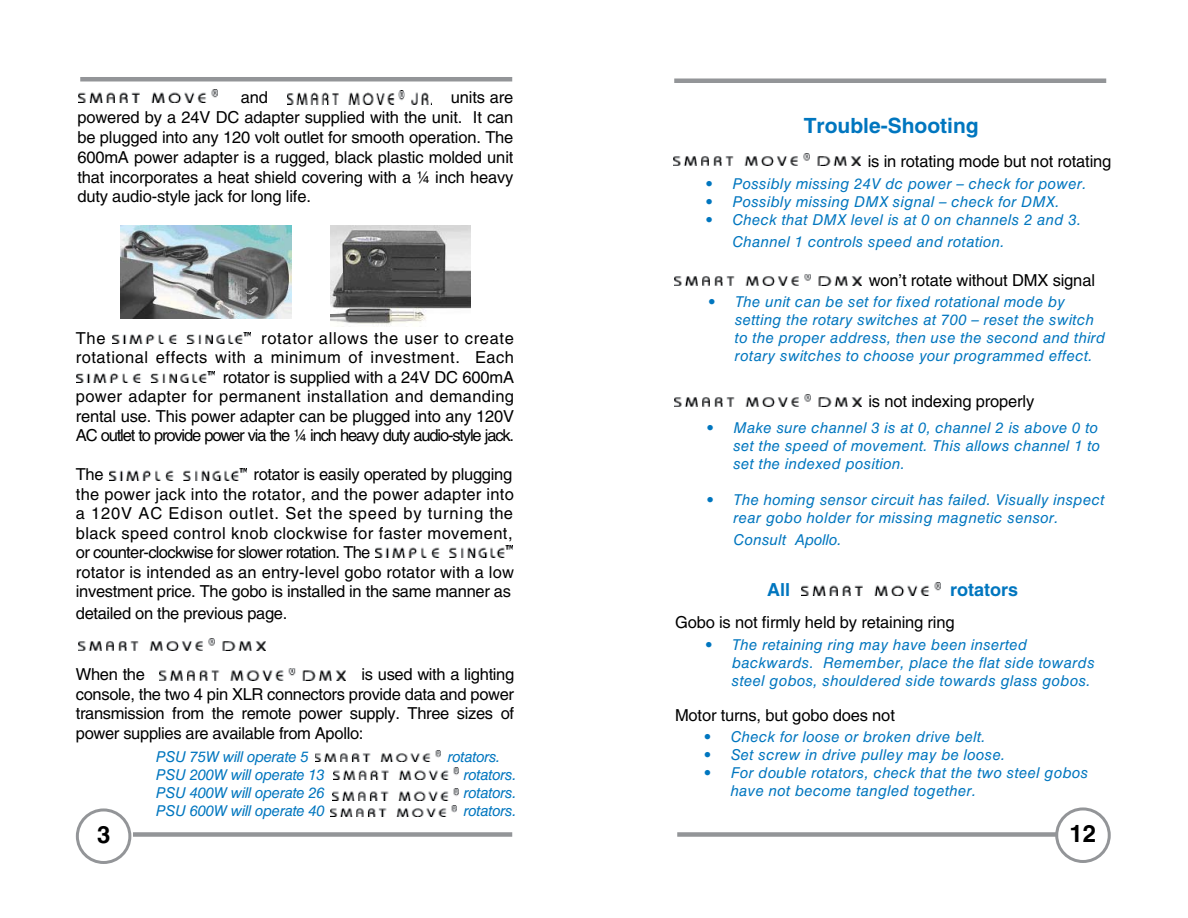
<style>
.page{position:relative;width:1188px;height:918px;background:#fff}
.page>*{position:absolute;margin:0;border:0;box-sizing:border-box;transform-origin:0 0}
.t1{font:700 24px "Helvetica LT Std";color:#000}
.t2{font:700 21px "Helvetica LT Std";color:#0076bf}
.t3{font:700 18px "Helvetica LT Std";color:#0076bf}
.t4{font:16.5px/19.5px "Helvetica LT Std";letter-spacing:-.01em;color:#000;text-align:justify}
.t5{font:16.5px/19.5px "Helvetica LT Std";letter-spacing:.01em;color:#000}
.t6{font:italic 15px/18px "Helvetica LT Std";letter-spacing:.02em;color:#0076bf}
.t7{font:italic 15px "Helvetica LT Std";letter-spacing:-.02em;color:#0076bf}
</style>
<div class="page">
<hr style="left:80px;top:77px;width:432px;height:4px;background:#939598">
<div style="left:674px;top:78px;width:432px;height:5px;background:#939598"></div>
<div style="left:133px;top:832px;width:379px;height:5px;background:#939598"></div>
<div style="left:677px;top:832px;width:379px;height:5px;background:#939598"></div>
<div style="left:1055px;top:807px;width:56px;height:56px;border:3px solid #939598;border-radius:50%"></div>
<div style="left:76px;top:808px;width:55px;height:56px;border:3px solid #939598;border-radius:50%"></div>
<img style="left:79px;top:89px;width:139px;height:13px">
<img style="left:288px;top:91px;width:144px;height:13px">
<img style="left:113px;top:332px;width:137px;height:12px">
<img style="left:77px;top:371px;width:137px;height:12px">
<img style="left:109px;top:469px;width:138px;height:11px">
<img style="left:375px;top:546px;width:138px;height:11px">
<img style="left:79px;top:639px;width:186px;height:12px">
<img style="left:159px;top:668px;width:187px;height:12px">
<img style="left:315px;top:750px;width:125px;height:12px">
<img style="left:333px;top:768px;width:126px;height:11px">
<img style="left:333px;top:788px;width:125px;height:12px">
<img style="left:674px;top:154px;width:187px;height:12px">
<img style="left:674px;top:274px;width:187px;height:12px">
<img style="left:674px;top:395px;width:187px;height:12px">
<img style="left:802px;top:583px;width:139px;height:13px">
<img style="left:330px;top:225px;width:141px;height:102px">
<img style="left:120px;top:225px;width:172px;height:94px">
<img style="left:331px;top:805px;width:125px;height:12px">
<p class="t4" style="left:77px;top:88px;width:438px;text-indent:374px">units are powered by a 24V DC adapter supplied with the unit. It can be plugged into any 120 volt outlet for smooth operation. The 600mA power adapter is a rugged, black plastic molded unit that incorporates a heat shield covering with a ¼ inch heavy duty audio-style jack for long life.</p>
<p class="t4" style="left:241px;top:88px;width:29px">and</p>
<p class="t4" style="left:76px;top:328px;width:31px">The</p>
<p class="t4" style="left:76px;top:328px;width:440px;text-align:right">rotator allows the user to create<br>rotational effects with a minimum of investment. Each rotator is supplied with a 24V DC 600mA<br>power adapter for permanent installation and demanding rental use. This power adapter can be plugged into any 120V AC outlet to provide power via the ¼ inch heavy duty audio-style jack.</p>
<p class="t4" style="left:76px;top:465px;width:29px">The</p>
<p class="t5" style="left:76px;top:465px;width:440px;text-indent:178px">rotator is easily operated by plugging the power jack into the rotator, and the power adapter into a 120V AC Edison outlet. Set the speed by turning the black speed control knob clockwise for faster movement, or counter-clockwise for slower rotation. The<br>rotator is intended as an entry-level gobo rotator with a low investment price. The gobo is installed in the same manner as</p>
<p class="t4" style="left:76px;top:603px;width:213px">detailed on the previous page.</p>
<p class="t4" style="left:76px;top:665px;width:440px;text-indent:286px">is used with a lighting console, the two 4 pin XLR connectors provide data and power transmission from the remote power supply. Three sizes of power supplies are available from Apollo:</p>
<p class="t7" style="left:156px;top:748px;width:154px">PSU 75W will operate 5</p>
<p class="t7" style="left:448px;top:748px;width:54px">rotators.</p>
<p class="t7" style="left:156px;top:766px;width:171px">PSU 200W will operate 13</p>
<p class="t7" style="left:464px;top:766px;width:54px">rotators.</p>
<p class="t7" style="left:156px;top:784px;width:171px">PSU 400W will operate 26</p>
<p class="t7" style="left:464px;top:784px;width:54px">rotators.</p>
<p class="t7" style="left:156px;top:802px;width:171px">PSU 600W will operate 40</p>
<p class="t7" style="left:464px;top:802px;width:54px">rotators.</p>
<p class="t4" style="left:76px;top:665px;width:71px">When the</p>
<p class="t2" style="left:804px;top:112px;width:176px">Trouble-Shooting</p>
<p class="t4" style="left:868px;top:152px;width:245px">is in rotating mode but not rotating</p>
<p class="t6" style="left:705px;top:175px;width:383px">• Possibly missing 24V dc power – check for power.</p>
<p class="t6" style="left:705px;top:193px;width:356px">• Possibly missing DMX signal – check for DMX.</p>
<p class="t6" style="left:732px;top:209px;width:350px;line-height:21.6px;text-indent:-27px">• Check that DMX level is at 0 on channels 2 and 3.<br>Channel 1 controls speed and rotation.</p>
<p class="t4" style="left:869px;top:271px;width:228px">won’t rotate without DMX signal</p>
<p class="t6" style="left:735px;top:293px;width:372px;text-indent:-27px">• The unit can be set for fixed rotational mode by setting the rotary switches at 700 – reset the switch to the proper address, then use the second and third rotary switches to choose your programmed effect.</p>
<p class="t4" style="left:868px;top:391px;width:167px">is not indexing properly</p>
<p class="t6" style="left:733px;top:419px;width:368px;text-indent:-27px">• Make sure channel 3 is at 0, channel 2 is above 0 to set the speed of movement. This allows channel 1 to set the indexed position.</p>
<p class="t6" style="left:733px;top:491px;width:373px;text-indent:-27px">• The homing sensor circuit has failed. Visually inspect rear gobo holder for missing magnetic sensor.</p>
<p class="t6" style="left:733px;top:531px;width:110px">Consult Apollo.</p>
<p class="t3" style="left:767px;top:579px;width:25px">All</p>
<p class="t3" style="left:950px;top:579px;width:70px">rotators</p>
<p class="t4" style="left:675px;top:612px;width:281px">Gobo is not firmly held by retaining ring</p>
<p class="t6" style="left:732px;top:635px;width:364px;text-indent:-27px">• The retaining ring may have been inserted backwards. Remember, place the flat side towards steel gobos, shouldered side towards glass gobos.</p>
<p class="t4" style="left:675px;top:705px;width:221px">Motor turns, but gobo does not</p>
<p class="t6" style="left:704px;top:727px;width:284px">• Check for loose or broken drive belt.</p>
<p class="t6" style="left:704px;top:745px;width:303px">• Set screw in drive pulley may be loose.</p>
<p class="t6" style="left:731px;top:763px;width:359px;text-indent:-27px">• For double rotators, check that the two steel gobos have not become tangled together.</p>
<h1 class="t1" style="left:97px;top:820px;width:15px">3</h1>
<h1 class="t1" style="left:1069px;top:819px;width:28px">12</h1>
</div>
